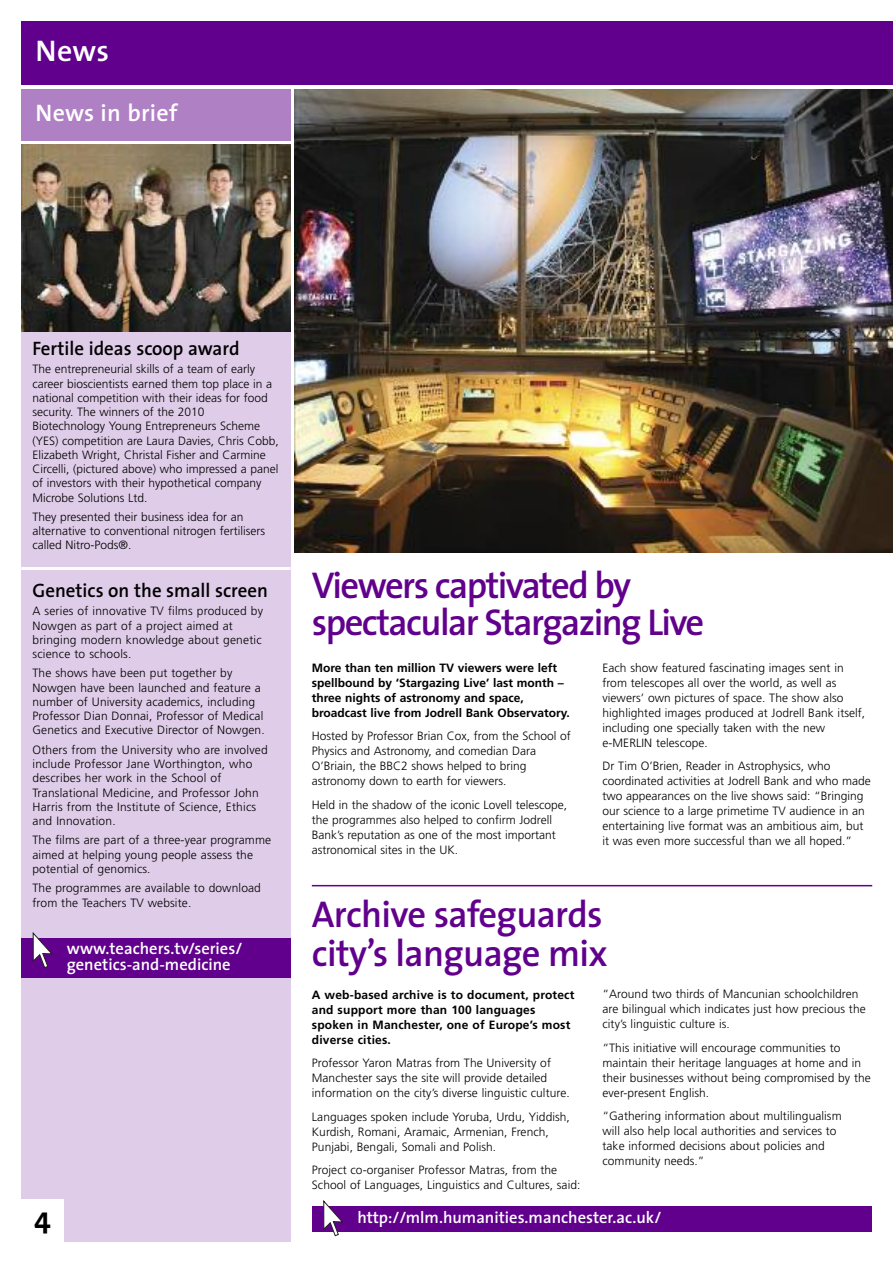
<style>
.page{position:relative;width:893px;height:1263px;background:#fff}
.page>*{position:absolute;margin:0;border:0;box-sizing:border-box;transform-origin:0 0}
.t1{font:600 37.5px/37.5px "The Sans";letter-spacing:-.045em;color:#61008c}
.t2{font:600 37.5px/39px "The Sans";letter-spacing:-.02em;color:#61008c}
.t3{font:600 30px "The Sans";color:#fff}
.t4{font:700 30px "The Sans";color:#000}
.t5{font:600 24px "The Sans";letter-spacing:.01em;color:#fff}
.t6{font:600 19.5px "The Sans";color:#000}
.t7{font:600 16.5px/16.5px "The Sans";color:#fff}
.t8{font:300 12px/15px "Frutiger";letter-spacing:.005em;color:#000}
.t9{font:700 12px/15px "Frutiger";color:#000}
</style>
<div class="page">
<div style="left:21px;top:145px;width:270px;height:1097px;background:#dfcce8"></div>
<div style="left:21px;top:89px;width:270px;height:51px;background:#b080c5"></div>
<hr style="left:21px;top:567px;width:270px;height:3px;background:#fff">
<img style="left:295px;top:89px;width:598px;height:464px">
<div style="left:21px;top:21px;width:872px;height:64px;background:#61008c"></div>
<div style="left:21px;top:1199px;width:43px;height:43px;background:#fff"></div>
<hr style="left:312px;top:885px;width:560px;height:1px;background:#61008c">
<img style="left:21px;top:145px;width:270px;height:187px">
<div style="left:312px;top:1206px;width:560px;height:26px;background:#61008c"></div>
<svg style="left:323px;top:1200px;width:20px;height:36px"></svg>
<div style="left:21px;top:938px;width:270px;height:39px;background:#61008c"></div>
<svg style="left:33px;top:932px;width:19px;height:36px"></svg>
<h2 class="t3" style="left:36px;top:39px;width:75px">News</h2>
<h3 class="t5" style="left:36px;top:103px;width:143px">News in brief</h3>
<h3 class="t6" style="left:33px;top:341px;width:209px">Fertile ideas scoop award</h3>
<p class="t8" style="left:33px;top:363px;width:248px;line-height:14.2px">The entrepreneurial skills of a team of early career bioscientists earned them top place in a national competition with their ideas for food security. The winners of the 2010<br>Biotechnology Young Entrepreneurs Scheme (YES) competition are Laura Davies, Chris Cobb, Elizabeth Wright, Christal Fisher and Carmine Circelli, (pictured above) who impressed a panel of investors with their hypothetical company Microbe Solutions Ltd.</p>
<p class="t8" style="left:33px;top:511px;width:234px;line-height:14.2px">They presented their business idea for an alternative to conventional nitrogen fertilisers called Nitro-Pods®.</p>
<h3 class="t6" style="left:33px;top:583px;width:237px">Genetics on the small screen</h3>
<p class="t8" style="left:33px;top:605px;width:232px;line-height:14.2px">A series of innovative TV films produced by Nowgen as part of a project aimed at bringing modern knowledge about genetic science to schools.</p>
<p class="t8" style="left:33px;top:667px;width:234px;line-height:14.2px">The shows have been put together by Nowgen have been launched and feature a number of University academics, including Professor Dian Donnai, Professor of Medical Genetics and Executive Director of Nowgen.</p>
<p class="t8" style="left:33px;top:743px;width:237px;line-height:14.2px">Others from the University who are involved include Professor Jane Worthington, who describes her work in the School of Translational Medicine, and Professor John Harris from the Institute of Science, Ethics and Innovation.</p>
<p class="t8" style="left:33px;top:834px;width:240px;line-height:14.2px">The films are part of a three-year programme aimed at helping young people assess the potential of genomics.</p>
<p class="t8" style="left:33px;top:882px;width:230px;line-height:14.2px">The programmes are available to download from the Teachers TV website.</p>
<h3 class="t7" style="left:67px;top:941px;width:177px">www.teachers.tv/series/ genetics-and-medicine</h3>
<h2 class="t4" style="left:34px;top:1206px;width:18px">4</h2>
<h1 class="t1" style="left:312px;top:570px;width:394px">Viewers captivated by spectacular Stargazing Live</h1>
<p class="t9" style="left:312px;top:661px;width:259px">More than ten million TV viewers were left spellbound by ‘Stargazing Live’ last month – three nights of astronomy and space, broadcast live from Jodrell Bank Observatory.</p>
<p class="t8" style="left:312px;top:730px;width:260px">Hosted by Professor Brian Cox, from the School of Physics and Astronomy, and comedian Dara O’Briain, the BBC2 shows helped to bring astronomy down to earth for viewers.</p>
<p class="t8" style="left:312px;top:798px;width:257px">Held in the shadow of the iconic Lovell telescope, the programmes also helped to confirm Jodrell Bank’s reputation as one of the most important astronomical sites in the UK.</p>
<p class="t8" style="left:602px;top:661px;width:264px">Each show featured fascinating images sent in from telescopes all over the world, as well as viewers’ own pictures of space. The show also highlighted images produced at Jodrell Bank itself, including one specially taken with the new e-MERLIN telescope.</p>
<p class="t8" style="left:602px;top:759px;width:270px">Dr Tim O’Brien, Reader in Astrophysics, who coordinated activities at Jodrell Bank and who made two appearances on the live shows said: “Bringing our science to a large primetime TV audience in an entertaining live format was an ambitious aim, but it was even more successful than we all hoped.”</p>
<h1 class="t2" style="left:312px;top:898px;width:297px">Archive safeguards city’s language mix</h1>
<p class="t9" style="left:312px;top:988px;width:264px">A web-based archive is to document, protect and support more than 100 languages spoken in Manchester, one of Europe’s most diverse cities.</p>
<p class="t8" style="left:312px;top:1056px;width:259px">Professor Yaron Matras from The University of<br>Manchester says the site will provide detailed information on the city’s diverse linguistic culture.</p>
<p class="t8" style="left:312px;top:1110px;width:260px">Languages spoken include Yoruba, Urdu, Yiddish,<br>Kurdish, Romani, Aramaic, Armenian, French,<br>Punjabi, Bengali, Somali and Polish.</p>
<p class="t8" style="left:312px;top:1163px;width:270px">Project co-organiser Professor Matras, from the<br>School of Languages, Linguistics and Cultures, said:</p>
<p class="t8" style="left:602px;top:988px;width:265px">“Around two thirds of Mancunian schoolchildren are bilingual which indicates just how precious the city’s linguistic culture is.</p>
<p class="t8" style="left:602px;top:1041px;width:270px">“This initiative will encourage communities to maintain their heritage languages at home and in their businesses without being compromised by the ever-present English.</p>
<p class="t8" style="left:602px;top:1110px;width:241px">“Gathering information about multilingualism will also help local authorities and services to take informed decisions about policies and community needs.”</p>
<h3 class="t7" style="left:357px;top:1211px;width:305px">http://mlm.humanities.manchester.ac.uk/</h3>
</div>
